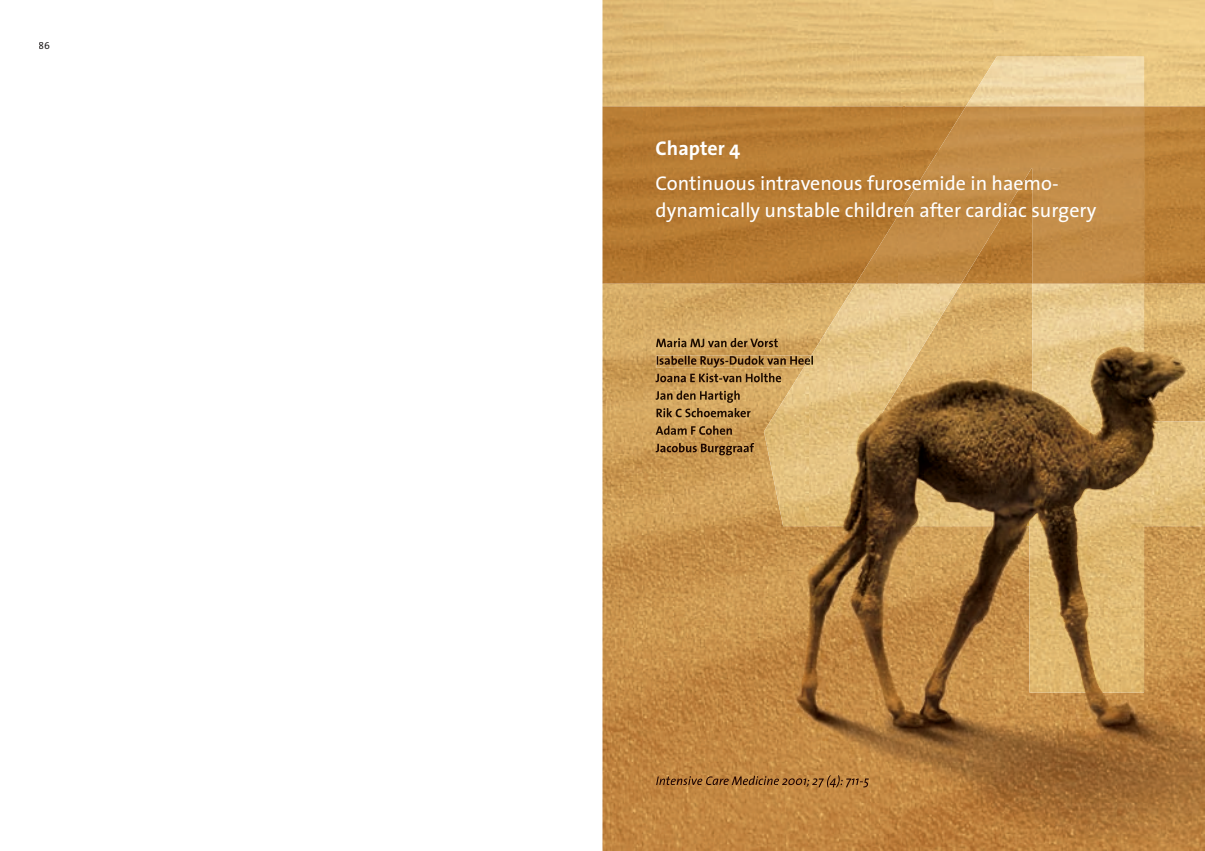
<style>
.page{position:relative;width:1205px;height:851px;background:#fff}
.page>*{position:absolute;margin:0;border:0;box-sizing:border-box;transform-origin:0 0}
.t1{font:20px/27.5px "The Sans";color:#fff}
.t2{font:700 20px "The Sans";color:#fff}
.t3{font:10px "The Sans";color:#231f20}
</style>
<div class="page">
<img style="left:602px;top:0;width:603px;height:850px">
<img style="left:656px;top:775px;width:213px;height:12px">
<img style="left:940px;top:57px;width:221px;height:49px">
<img style="left:808px;top:283px;width:133px;height:282px">
<img style="left:940px;top:283px;width:45px;height:70px">
<img style="left:1028px;top:283px;width:133px;height:409px">
<img style="left:764px;top:353px;width:44px;height:212px">
<img style="left:940px;top:395px;width:89px;height:170px">
<img style="left:1186px;top:395px;width:19px;height:170px">
<img style="left:602px;top:106px;width:301px;height:177px">
<img style="left:903px;top:106px;width:35px;height:44px">
<img style="left:1144px;top:106px;width:61px;height:177px">
<img style="left:938px;top:106px;width:206px;height:177px">
<img style="left:896px;top:150px;width:42px;height:133px">
<img style="left:856px;top:195px;width:41px;height:88px">
<img style="left:1051px;top:346px;width:135px;height:378px">
<img style="left:656px;top:338px;width:122px;height:9px">
<img style="left:656px;top:355px;width:147px;height:12px">
<svg style="left:803px;top:355px;width:10px;height:12px"></svg>
<img style="left:656px;top:373px;width:125px;height:9px">
<img style="left:656px;top:390px;width:84px;height:13px">
<img style="left:656px;top:408px;width:95px;height:9px">
<img style="left:656px;top:425px;width:77px;height:10px">
<img style="left:656px;top:443px;width:98px;height:12px">
<p class="t3" style="left:39px;top:38px;width:13px">86</p>
<p class="t2" style="left:656px;top:131px;width:86px">Chapter 4</p>
<p class="t1" style="left:656px;top:168px;width:442px">Continuous intravenous furosemide in haemo&shy;dynamically unstable children after cardiac surgery</p>
</div>
